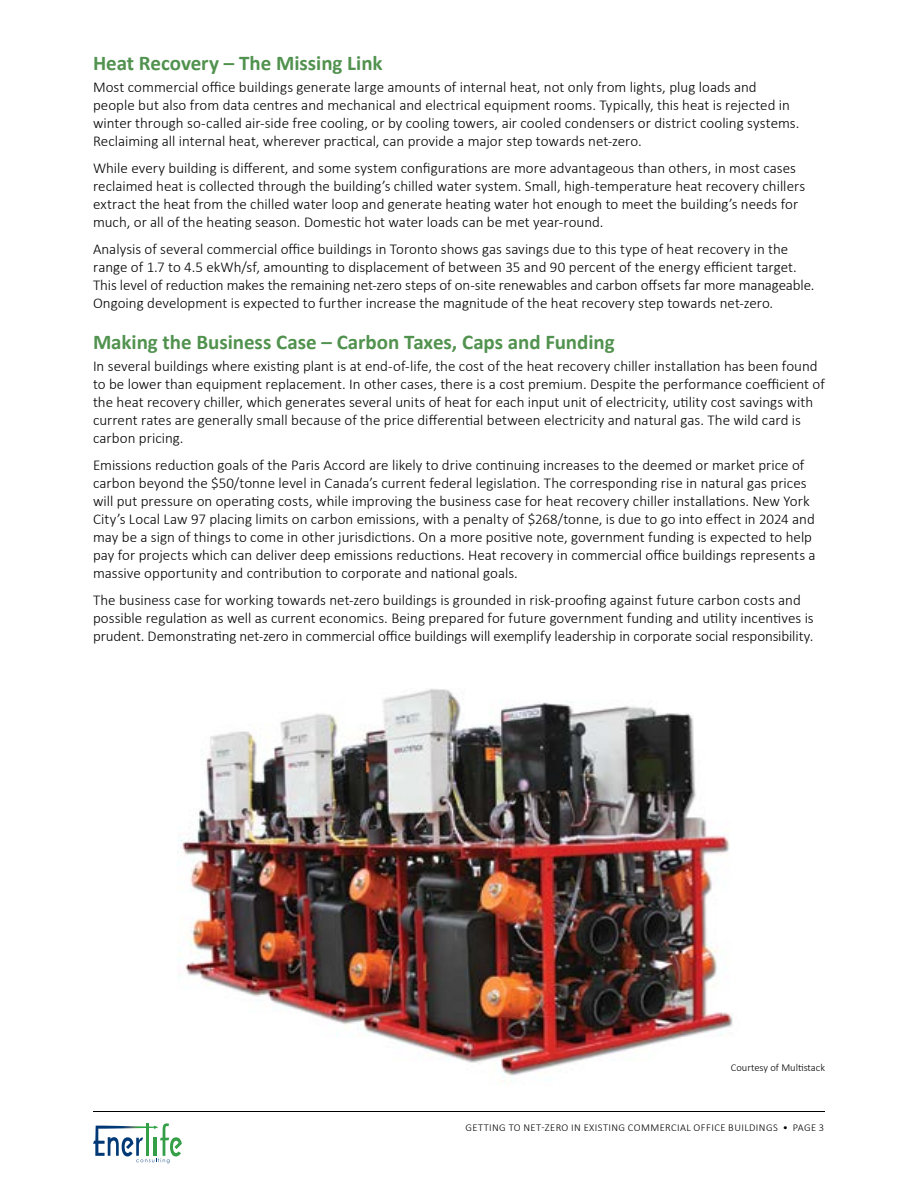
<style>
.page{position:relative;width:918px;height:1188px;background:#fff}
.page>*{position:absolute;margin:0;border:0;box-sizing:border-box;transform-origin:0 0}
.t1{font:700 21px "Calibri";color:#51924f}
.t2{font:300 15px/18px "Calibri";color:#000}
.t3{font:300 10.5px "Calibri";letter-spacing:.04em;color:#000}
.t4{font:300 10.5px "Calibri";color:#000}
</style>
<div class="page">
<svg style="left:93px;top:1123px;width:89px;height:40px"></svg>
<hr style="left:93px;top:1111px;width:732px;height:1px;background:#000">
<img style="left:180px;top:689px;width:553px;height:393px">
<h1 class="t1" style="left:93px;top:48px;width:291px">Heat Recovery – The Missing Link</h1>
<p class="t2" style="left:93px;top:78px;width:708px">Most commercial office buildings generate large amounts of internal heat, not only from lights, plug loads and people but also from data centres and mechanical and electrical equipment rooms. Typically, this heat is rejected in winter through so-called air-side free cooling, or by cooling towers, air cooled condensers or district cooling systems.<br>Reclaiming all internal heat, wherever practical, can provide a major step towards net-zero.</p>
<p class="t2" style="left:93px;top:159px;width:714px">While every building is different, and some system configurations are more advantageous than others, in most cases reclaimed heat is collected through the building’s chilled water system. Small, high-temperature heat recovery chillers extract the heat from the chilled water loop and generate heating water hot enough to meet the building’s needs for much, or all of the heating season. Domestic hot water loads can be met year-round.</p>
<p class="t2" style="left:93px;top:240px;width:723px">Analysis of several commercial office buildings in Toronto shows gas savings due to this type of heat recovery in the range of 1.7 to 4.5 ekWh/sf, amounting to displacement of between 35 and 90 percent of the energy efficient target.<br>This level of reduction makes the remaining net-zero steps of on-site renewables and carbon offsets far more manageable.<br>Ongoing development is expected to further increase the magnitude of the heat recovery step towards net-zero.</p>
<h1 class="t1" style="left:93px;top:327px;width:523px">Making the Business Case – Carbon Taxes, Caps and Funding</h1>
<p class="t2" style="left:93px;top:357px;width:733px">In several buildings where existing plant is at end-of-life, the cost of the heat recovery chiller installation has been found to be lower than equipment replacement. In other cases, there is a cost premium. Despite the performance coefficient of the heat recovery chiller, which generates several units of heat for each input unit of electricity, utility cost savings with current rates are generally small because of the price differential between electricity and natural gas. The wild card is carbon pricing.</p>
<p class="t2" style="left:93px;top:456px;width:724px">Emissions reduction goals of the Paris Accord are likely to drive continuing increases to the deemed or market price of carbon beyond the $50/tonne level in Canada’s current federal legislation. The corresponding rise in natural gas prices will put pressure on operating costs, while improving the business case for heat recovery chiller installations. New York City’s Local Law 97 placing limits on carbon emissions, with a penalty of $268/tonne, is due to go into effect in 2024 and may be a sign of things to come in other jurisdictions. On a more positive note, government funding is expected to help pay for projects which can deliver deep emissions reductions. Heat recovery in commercial office buildings represents a massive opportunity and contribution to corporate and national goals.</p>
<p class="t2" style="left:93px;top:591px;width:722px">The business case for working towards net-zero buildings is grounded in risk-proofing against future carbon costs and possible regulation as well as current economics. Being prepared for future government funding and utility incentives is prudent. Demonstrating net-zero in commercial office buildings will exemplify leadership in corporate social responsibility.</p>
<p class="t4" style="left:731px;top:1061px;width:96px">Courtesy of Multistack</p>
<p class="t3" style="left:466px;top:1121px;width:360px">GETTING TO NET-ZERO IN EXISTING COMMERCIAL OFFICE BUILDINGS • PAGE 3</p>
</div>
